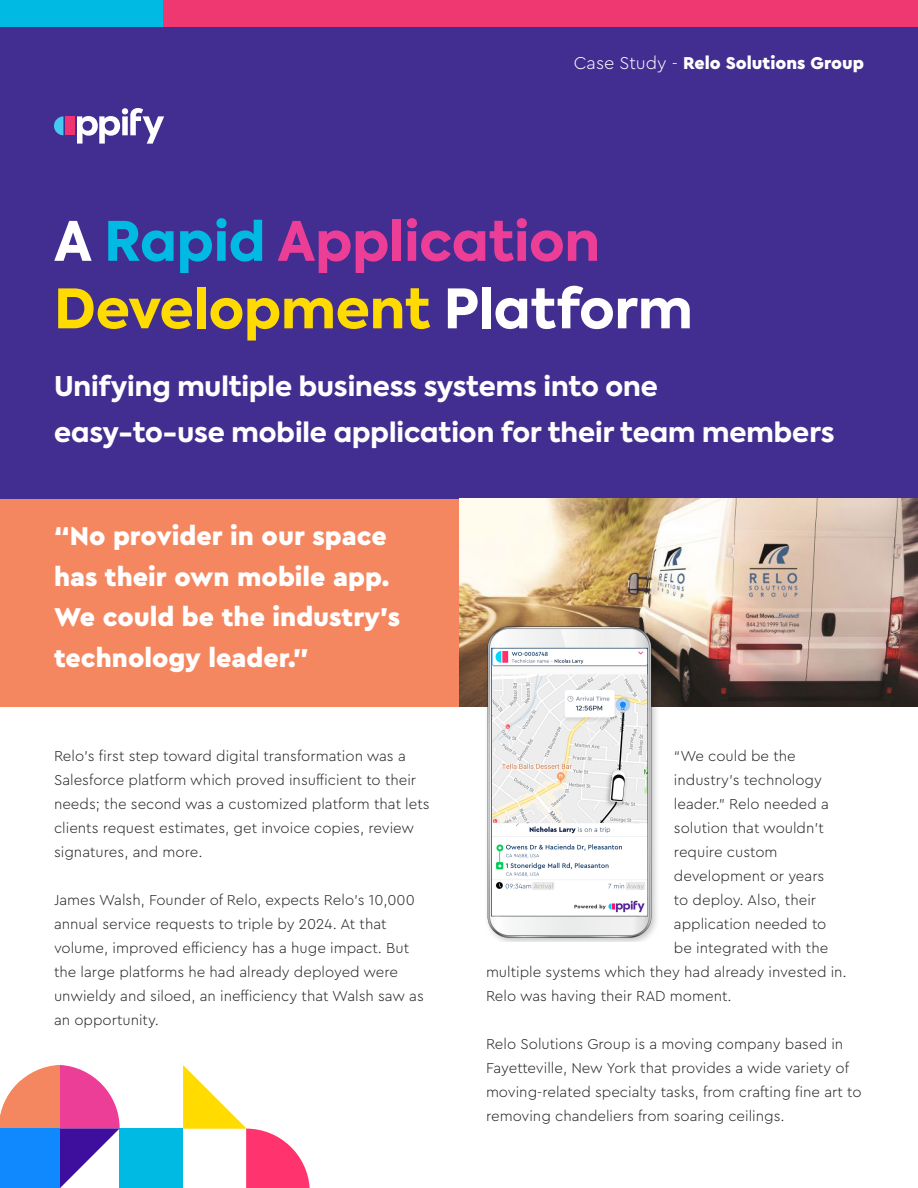
<style>
.page{position:relative;width:918px;height:1188px;background:#fff}
.page>*{position:absolute;margin:0;border:0;box-sizing:border-box;transform-origin:0 0}
.t1{font:800 54px "Axiforma";color:#ffdb01}
.t2{font:800 54px "Axiforma";color:#ed3e97}
.t3{font:800 27px "Axiforma";color:#fff}
.t4{font:900 27px/40.5px "Cera Pro";color:#fff}
.t5{font:900 18px "Cera Pro";color:#fff}
.t6{font:300 15px/24px "Cera Pro";color:#231f20}
.s1{font-weight:300}
.s2{color:#fff}
.s3{color:#00bae4}
</style>
<div class="page">
<div style="left:0;top:499px;width:459px;height:207px;background:#f58760"></div>
<div style="left:0;top:0;width:918px;height:499px;background:#422e90"></div>
<svg style="left:77px;top:108px;width:87px;height:36px"></svg>
<svg style="left:54px;top:116px;width:9px;height:19px"></svg>
<div style="left:65px;top:116px;width:9px;height:19px;background:#ee3471"></div>
<div style="left:0;top:0;width:163px;height:27px;background:#00bae4"></div>
<div style="left:163px;top:0;width:755px;height:27px;background:#ef3872"></div>
<svg style="left:183px;top:1065px;width:127px;height:123px"></svg>
<div style="left:119px;top:1129px;width:64px;height:59px;background:#00bae4"></div>
<svg style="left:0;top:1065px;width:120px;height:123px"></svg>
<div style="left:0;top:1128px;width:59px;height:60px;background:#1089ff"></div>
<img style="left:459px;top:499px;width:459px;height:207px">
<img style="left:466px;top:608px;width:208px;height:334px">
<p class="t5" style="left:574px;top:51px;width:292px"><span class="s1">Case Study -</span> Relo Solutions Group</p>
<p class="t2" style="left:54px;top:204px;width:547px"><span class="s2">A</span> <span class="s3">Rapid</span> Application</p>
<p class="t1" style="left:54px;top:271px;width:640px">Development <span class="s2">Platform</span></p>
<p class="t3" style="left:54px;top:367px;width:605px">Unifying multiple business systems into one</p>
<p class="t3" style="left:54px;top:414px;width:782px">easy-to-use mobile application for their team members</p>
<p class="t4" style="left:54px;top:515px;width:348px">“No provider in our space has their own mobile app.<br>We could be the industry’s technology leader.”</p>
<p class="t6" style="left:54px;top:744px;width:377px">Relo’s first step toward digital transformation was a Salesforce platform which proved insufficient to their needs; the second was a customized platform that lets clients request estimates, get invoice copies, review signatures, and more.</p>
<p class="t6" style="left:54px;top:888px;width:371px">James Walsh, Founder of Relo, expects Relo’s 10,000 annual service requests to triple by 2024. At that volume, improved efficiency has a huge impact. But the large platforms he had already deployed were unwieldy and siloed, an inefficiency that Walsh saw as an opportunity.</p>
<p class="t6" style="left:674px;top:744px;width:123px">“We could be the</p>
<p class="t6" style="left:674px;top:768px;width:150px">industry’s technology</p>
<p class="t6" style="left:674px;top:792px;width:157px">leader.” Relo needed a</p>
<p class="t6" style="left:674px;top:816px;width:152px">solution that wouldn’t</p>
<p class="t6" style="left:674px;top:840px;width:105px">require custom</p>
<p class="t6" style="left:674px;top:864px;width:152px">development or years</p>
<p class="t6" style="left:674px;top:888px;width:144px">to deploy. Also, their</p>
<p class="t6" style="left:674px;top:912px;width:154px">application needed to</p>
<p class="t6" style="left:674px;top:936px;width:156px">be integrated with the</p>
<p class="t6" style="left:486px;top:960px;width:362px">multiple systems which they had already invested in.</p>
<p class="t6" style="left:486px;top:984px;width:247px">Relo was having their RAD moment.</p>
<p class="t6" style="left:486px;top:1032px;width:377px">Relo Solutions Group is a moving company based in Fayetteville, New York that provides a wide variety of moving-related specialty tasks, from crafting fine art to removing chandeliers from soaring ceilings.</p>
</div>
